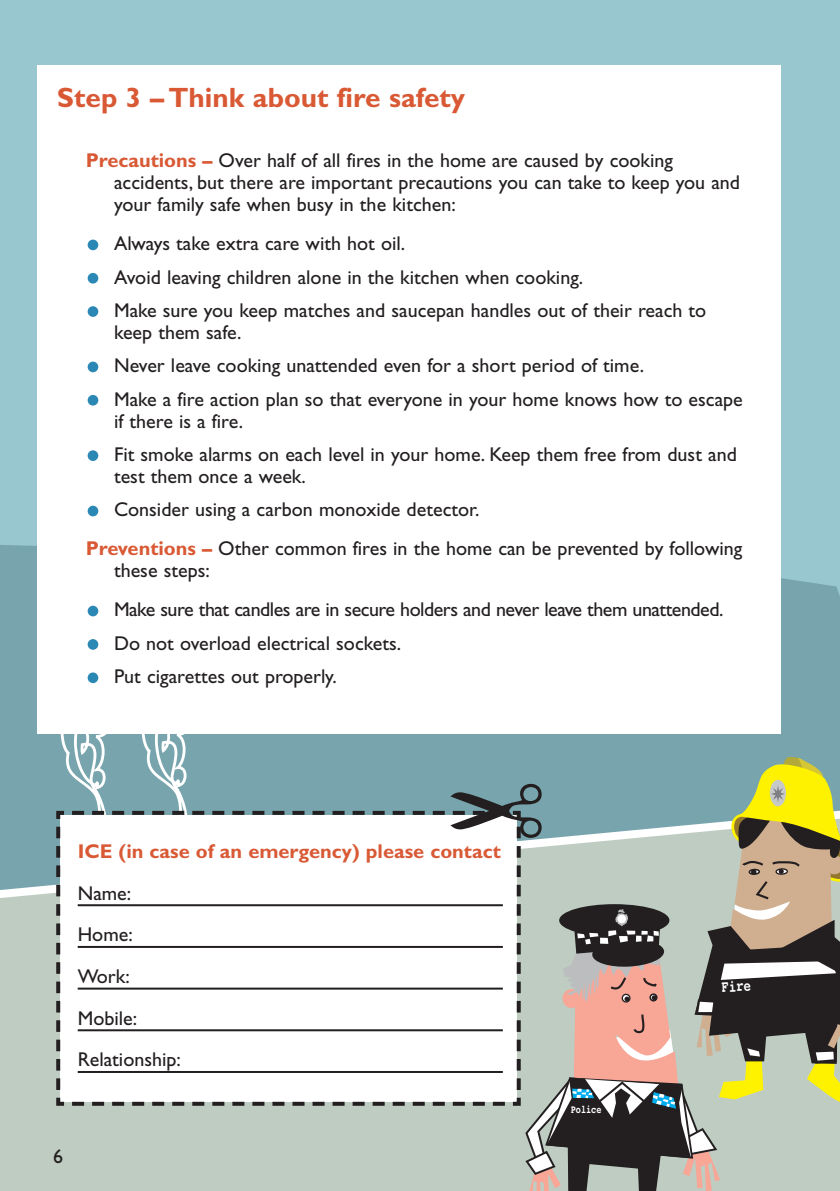
<style>
.page{position:relative;width:840px;height:1191px;background:#fff}
.page>*{position:absolute;margin:0;border:0;box-sizing:border-box;transform-origin:0 0}
.t1{font:700 28px "Gill Sans";color:#d95935}
.t2{font:20px/33.4px "Gill Sans";color:#231f20}
.t3{font:20px/33.4px "Gill Sans";letter-spacing:-.025em;color:#231f20}
.t4{font:700 20px "Gill Sans";color:#d95935}
.t5{font:700 16.4px "Courier";color:#fff;scale:.75 1}
.t6{font:700 11.2px "Courier";color:#fff;scale:.75 1}
.s1{font-weight:700;color:#d95935}
</style>
<div class="page">
<div style="left:0;top:1px;width:839px;height:1069px;background:#98c7d0"></div>
<svg style="left:780px;top:468px;width:59px;height:190px"></svg>
<svg style="left:0;top:684px;width:56px;height:507px;background:#a4bebb"></svg>
<div style="left:37px;top:65px;width:743px;height:668px;background:#fff"></div>
<div style="left:88px;top:639px;width:10px;height:11px;background:#2b88b5;border-radius:50%"></div>
<div style="left:88px;top:606px;width:10px;height:10px;background:#2b88b5;border-radius:50%"></div>
<div style="left:88px;top:506px;width:10px;height:10px;background:#2b88b5;border-radius:50%"></div>
<div style="left:88px;top:450px;width:10px;height:11px;background:#2b88b5;border-radius:50%"></div>
<div style="left:88px;top:395px;width:10px;height:10px;background:#2b88b5;border-radius:50%"></div>
<div style="left:88px;top:361px;width:10px;height:11px;background:#2b88b5;border-radius:50%"></div>
<div style="left:88px;top:306px;width:10px;height:11px;background:#2b88b5;border-radius:50%"></div>
<div style="left:88px;top:273px;width:10px;height:10px;background:#2b88b5;border-radius:50%"></div>
<div style="left:88px;top:240px;width:10px;height:10px;background:#2b88b5;border-radius:50%"></div>
<svg style="left:56px;top:658px;width:783px;height:533px"></svg>
<hr style="left:78px;top:904px;width:424px;height:2px;background:#231f20">
<hr style="left:78px;top:946px;width:424px;height:2px;background:#231f20">
<hr style="left:78px;top:987px;width:424px;height:2px;background:#231f20">
<hr style="left:78px;top:1029px;width:424px;height:2px;background:#231f20">
<hr style="left:78px;top:1071px;width:424px;height:2px;background:#231f20">
<h1 class="t1" style="left:57px;top:87px;width:409px">Step 3 – Think about fire safety</h1>
<p class="t2" style="left:114px;top:151px;width:627px;line-height:22px;text-indent:-28px"><span class="s1">Precautions –</span> Over half of all fires in the home are caused by cooking accidents, but there are important precautions you can take to keep you and your family safe when busy in the kitchen:</p>
<p class="t2" style="left:114px;top:229px;width:593px">Always take extra care with hot oil.<br>Avoid leaving children alone in the kitchen when cooking.<br>Make sure you keep matches and saucepan handles out of their reach to</p>
<p class="t2" style="left:114px;top:317px;width:629px">keep them safe.<br>Never leave cooking unattended even for a short period of time.<br>Make a fire action plan so that everyone in your home knows how to escape</p>
<p class="t2" style="left:114px;top:406px;width:624px">if there is a fire.<br>Fit smoke alarms on each level in your home. Keep them free from dust and</p>
<p class="t2" style="left:114px;top:461px;width:367px">test them once a week.<br>Consider using a carbon monoxide detector.</p>
<p class="t2" style="left:114px;top:539px;width:629px;line-height:22px;text-indent:-28px"><span class="s1">Preventions –</span> Other common fires in the home can be prevented by following these steps:</p>
<p class="t3" style="left:114px;top:595px;width:610px">Make sure that candles are in secure holders and never leave them unattended.<br>Do not overload electrical sockets.<br>Put cigarettes out properly.</p>
<p class="t4" style="left:78px;top:843px;width:424px">ICE (in case of an emergency) please contact</p>
<p class="t2" style="left:78px;top:874px;width:105px;line-height:41.6px">Name:<br>Home:<br>Work:<br>Mobile:<br>Relationship:</p>
<p class="t2" style="left:53px;top:1141px;width:11px">6</p>
<p class="t6" style="left:570px;top:1105px;width:42px">Police</p>
<p class="t5" style="left:720px;top:981px;width:41px;rotate:-3deg">Fire</p>
</div>
